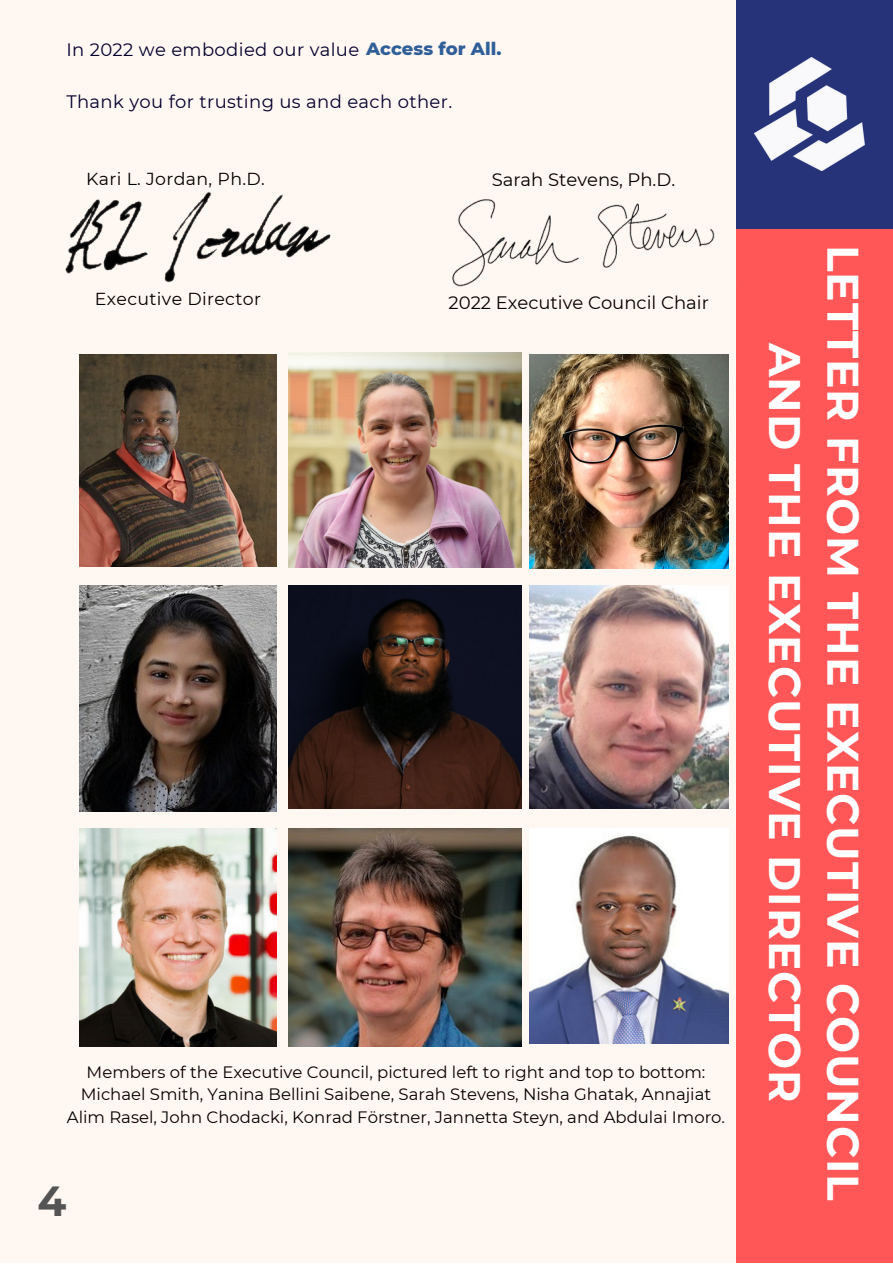
<style>
.page{position:relative;width:893px;height:1264px;background:#fff}
.page>*{position:absolute;margin:0;border:0;box-sizing:border-box;transform-origin:0 0}
.t1{font:700 43.95px/58.5px "Montserrat";letter-spacing:.02em;color:#fff;text-align:center}
.t2{font:700 42px "Montserrat";color:#545454}
.t3{font:18px "Montserrat";letter-spacing:.02em;color:#03002d}
.t4{font:18px "Montserrat";color:#000}
.t5{font:17.4px "Montserrat";letter-spacing:.02em;color:#000}
.t6{font:16.5px/22.5px "Montserrat";color:#000;text-align:center}
.s1{font-weight:800;color:#2f5f98}
</style>
<div class="page">
<div style="left:0;top:0;width:892px;height:1262px;background:#fff7f1"></div>
<div style="left:735px;top:0;width:157px;height:243px;background:#273379"></div>
<div style="left:735px;top:229px;width:157px;height:1033px;background:#ff5757"></div>
<img style="left:754px;top:57px;width:111px;height:114px">
<img style="left:65px;top:192px;width:266px;height:91px">
<img style="left:452px;top:163px;width:284px;height:139px">
<img style="left:80px;top:354px;width:196px;height:212px">
<img style="left:289px;top:352px;width:232px;height:215px">
<img style="left:529px;top:354px;width:199px;height:215px">
<img style="left:80px;top:585px;width:196px;height:226px">
<img style="left:289px;top:585px;width:232px;height:224px">
<img style="left:529px;top:585px;width:199px;height:224px">
<img style="left:80px;top:828px;width:196px;height:218px">
<img style="left:289px;top:828px;width:232px;height:218px">
<img style="left:529px;top:828px;width:199px;height:215px">
<p class="t3" style="left:66px;top:38px;width:436px">In 2022 we embodied our value <span class="s1">Access for All.</span></p>
<p class="t3" style="left:66px;top:91px;width:387px">Thank you for trusting us and each other.</p>
<p class="t5" style="left:86px;top:168px;width:180px">Kari L. Jordan, Ph.D.</p>
<p class="t5" style="left:95px;top:288px;width:167px">Executive Director</p>
<p class="t4" style="left:491px;top:168px;width:185px">Sarah Stevens, Ph.D.</p>
<p class="t4" style="left:448px;top:292px;width:262px">2022 Executive Council Chair</p>
<p class="t6" style="left:67px;top:1060px;width:659px">Members of the Executive Council, pictured left to right and top to bottom:<br>Michael Smith, Yanina Bellini Saibene, Sarah Stevens, Nisha Ghatak, Annajiat<br>Alim Rasel, John Chodacki, Konrad Förstner, Jannetta Steyn, and Abdulai Imoro.</p>
<p class="t2" style="left:37px;top:1175px;width:30px">4</p>
<p class="t1" style="left:872px;top:245px;width:957px;rotate:90deg">LETTER FROM THE EXECUTIVE COUNCIL<br>AND THE EXECUTIVE DIRECTOR</p>
</div>
